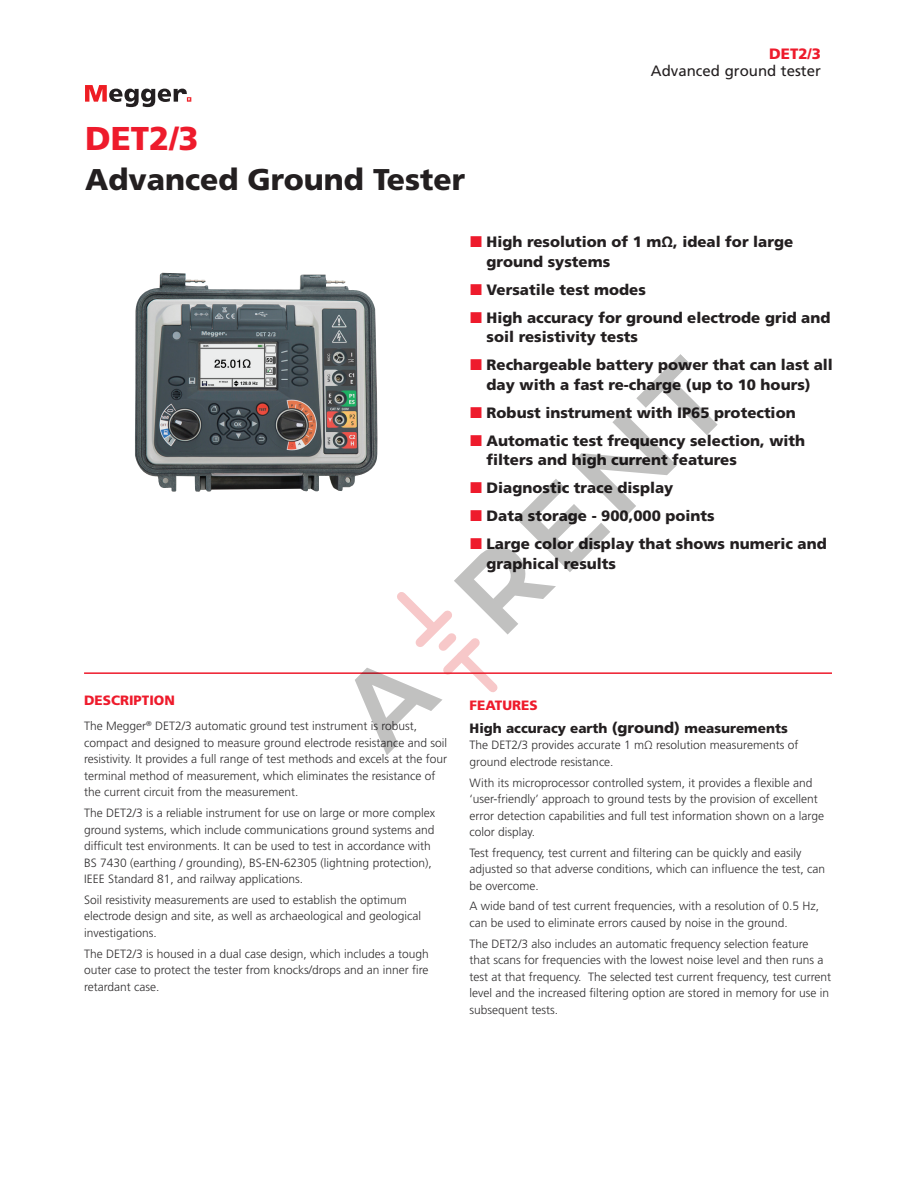
<style>
.page{position:relative;width:918px;height:1188px;background:#fff}
.page>*{position:absolute;margin:0;border:0;box-sizing:border-box;transform-origin:0 0}
.t1{font:900 33px "Frutiger LT Std";color:#ee1b2c}
.t2{font:900 30px "Frutiger LT Std";color:#231f20}
.t3{font:900 15px/28px "Frutiger LT Std";color:#231f20}
.t4{font:15px "Frutiger LT Std";color:#231f20}
.t5{font:900 15px "Frutiger LT Std";color:#ee1b2c}
.t6{font:900 13.5px/23.1px "Frutiger LT Std";color:#231f20}
.t7{font:900 13.5px "Frutiger LT Std";color:#ee1b2c}
.t8{font:300 12px/16.5px "Frutiger LT Std";color:#312f30}
.s1{color:#ee1b2c}
.s2{font-size:15px}
</style>
<div class="page">
<hr style="left:84px;top:672px;width:748px;height:2px;background:#ee1b2c">
<svg style="left:85px;top:85px;width:106px;height:22px"></svg>
<img style="left:135px;top:273px;width:242px;height:219px">
<svg style="left:355px;top:354px;width:363px;height:401px"></svg>
<h1 class="t1" style="left:85px;top:118px;width:115px">DET2/3</h1>
<h2 class="t2" style="left:85px;top:161px;width:382px">Advanced Ground Tester</h2>
<p class="t5" style="left:769px;top:45px;width:53px">DET2/3</p>
<p class="t4" style="left:651px;top:62px;width:172px">Advanced ground tester</p>
<p class="t3" style="left:487px;top:232px;width:308px;line-height:19.5px">High resolution of 1 mΩ, ideal for large ground systems</p>
<p class="t3" style="left:487px;top:275px;width:345px">Versatile test modes<br>High accuracy for ground electrode grid and</p>
<p class="t3" style="left:487px;top:323px;width:348px">soil resistivity tests<br>Rechargeable battery power that can last all</p>
<p class="t3" style="left:487px;top:370px;width:326px">day with a fast re-charge (up to 10 hours)<br>Robust instrument with IP65 protection<br>Automatic test frequency selection, with</p>
<p class="t3" style="left:487px;top:446px;width:342px">filters and high current features<br>Diagnostic trace display<br>Data storage - 900,000 points<br>Large color display that shows numeric and</p>
<p class="t3" style="left:487px;top:549px;width:131px">graphical results</p>
<p class="t7" style="left:84px;top:692px;width:92px">DESCRIPTION</p>
<p class="t8" style="left:84px;top:718px;width:365px">The Megger<sup>®</sup> DET2/3 automatic ground test instrument is robust, compact and designed to measure ground electrode resistance and soil resistivity. It provides a full range of test methods and excels at the four terminal method of measurement, which eliminates the resistance of the current circuit from the measurement.</p>
<p class="t8" style="left:84px;top:805px;width:352px">The DET2/3 is a reliable instrument for use on large or more complex ground systems, which include communications ground systems and difficult test environments. It can be used to test in accordance with BS 7430 (earthing / grounding), BS-EN-62305 (lightning protection), IEEE Standard 81, and railway applications.</p>
<p class="t8" style="left:84px;top:892px;width:338px">Soil resistivity measurements are used to establish the optimum electrode design and site, as well as archaeological and geological investigations.</p>
<p class="t8" style="left:84px;top:945px;width:346px;text-align:justify">The DET2/3 is housed in a dual case design, which includes a tough outer case to protect the tester from knocks/drops and an inner fire retardant case.</p>
<p class="t6" style="left:470px;top:693px;width:320px"><span class="s1">FEATURES<br></span>High accuracy earth <span class="s2">(ground)</span> measurements</p>
<p class="t8" style="left:470px;top:737px;width:330px">The DET2/3 provides accurate 1 mΩ resolution measurements of ground electrode resistance.</p>
<p class="t8" style="left:470px;top:774px;width:356px">With its microprocessor controlled system, it provides a flexible and ‘user-friendly’ approach to ground tests by the provision of excellent error detection capabilities and full test information shown on a large color display.</p>
<p class="t8" style="left:470px;top:845px;width:357px">Test frequency, test current and filtering can be quickly and easily adjusted so that adverse conditions, which can influence the test, can be overcome.</p>
<p class="t8" style="left:470px;top:898px;width:351px">A wide band of test current frequencies, with a resolution of 0.5 Hz, can be used to eliminate errors caused by noise in the ground.</p>
<p class="t8" style="left:470px;top:936px;width:363px">The DET2/3 also includes an automatic frequency selection feature that scans for frequencies with the lowest noise level and then runs a test at that frequency. The selected test current frequency, test current level and the increased filtering option are stored in memory for use in subsequent tests.</p>
</div>
